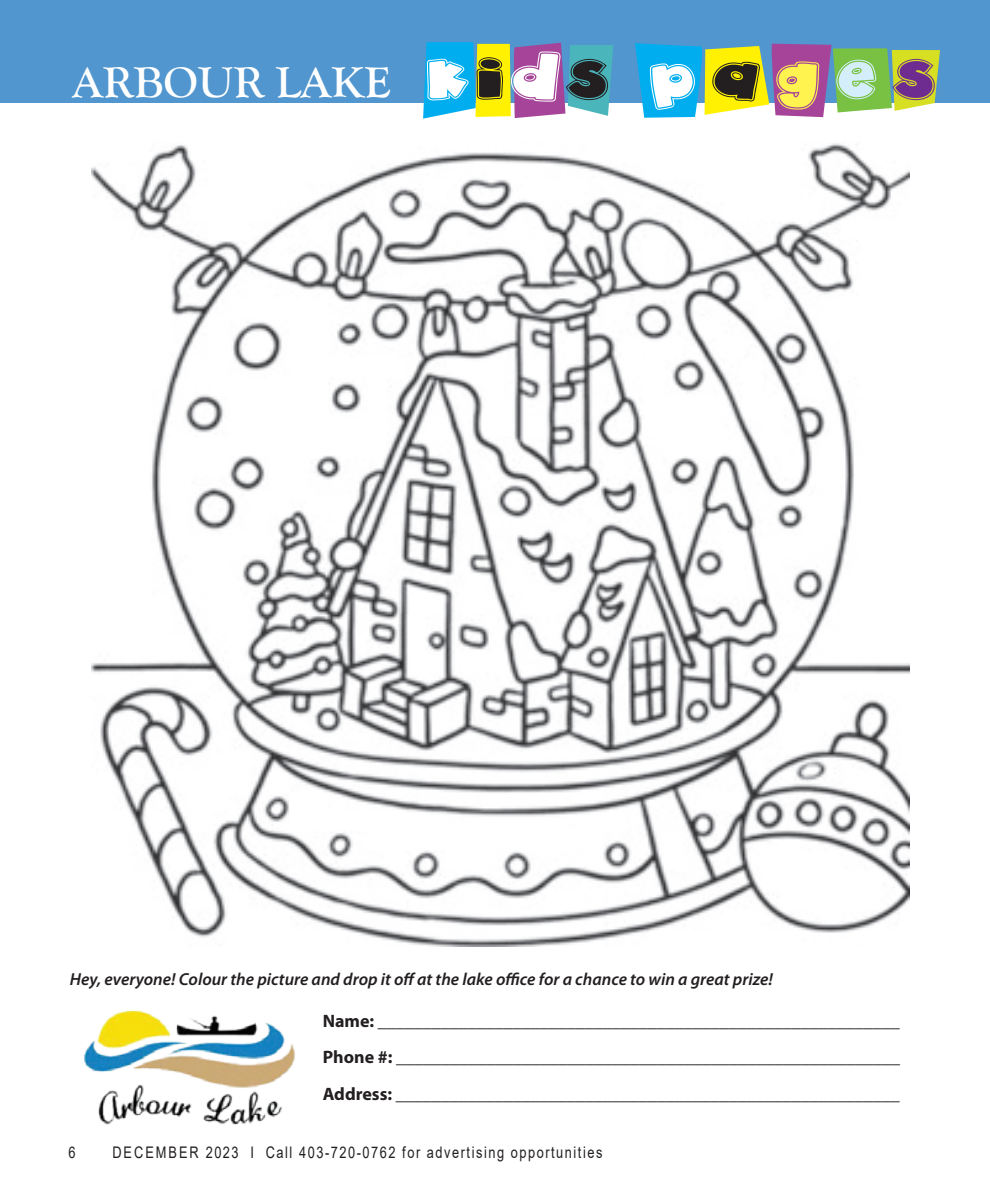
<style>
.page{position:relative;width:990px;height:1188px;background:#fff}
.page>*{position:absolute;margin:0;border:0;box-sizing:border-box;transform-origin:0 0}
.t1{font:54px "aka Dylan Collage";letter-spacing:.27em;color:#fff;scale:1.09 1}
.t2{font:700 44.6px "Goudy Old Style T";color:#fff}
.Body_text{font:700 18px "Myriad Pro";color:#231f20}
.Subhead{font:italic 600 17.4px "Myriad Pro";color:#231f20}
.t3{font:16px "Arial";letter-spacing:.12em;color:#231f20;scale:.8 1}
.s1{color:#231f20}
.s2{color:#fff34f}
.s3{color:#d4effb}
.s4{color:#6e2c91}
</style>
<div class="page">
<div style="left:0;top:0;width:990px;height:102px;background:#5196ce"></div>
<svg style="left:423px;top:42px;width:190px;height:77px;background:#79a5a6"></svg>
<svg style="left:635px;top:43px;width:305px;height:75px"></svg>
<img style="left:84px;top:1010px;width:211px;height:115px">
<img style="left:92px;top:143px;width:817px;height:804px">
<p class="t2" style="left:72px;top:57px;width:320px">ARBOUR LAKE</p>
<p class="t1" style="left:427px;top:41px;width:468px">k<span class="s1">i</span>d<span class="s1">s</span> p<span class="s1">a</span><span class="s2">g</span><span class="s3">e</span><span class="s4">s</span></p>
<p class="Subhead" style="left:70px;top:968px;width:704px">Hey, everyone! Colour the picture and drop it off at the lake office for a chance to win a great prize!</p>
<p class="Body_text" style="left:323px;top:1009px;width:579px">Name: __________________________________________________________</p>
<p class="Body_text" style="left:323px;top:1045px;width:579px">Phone #: ________________________________________________________</p>
<p class="Body_text" style="left:323px;top:1082px;width:579px">Address: ________________________________________________________</p>
<p class="t3" style="left:68px;top:1141px;width:10px">6</p>
<p class="t3" style="left:112px;top:1141px;width:614px">DECEMBER 2023 I Call 403-720-0762 for advertising opportunities</p>
</div>
